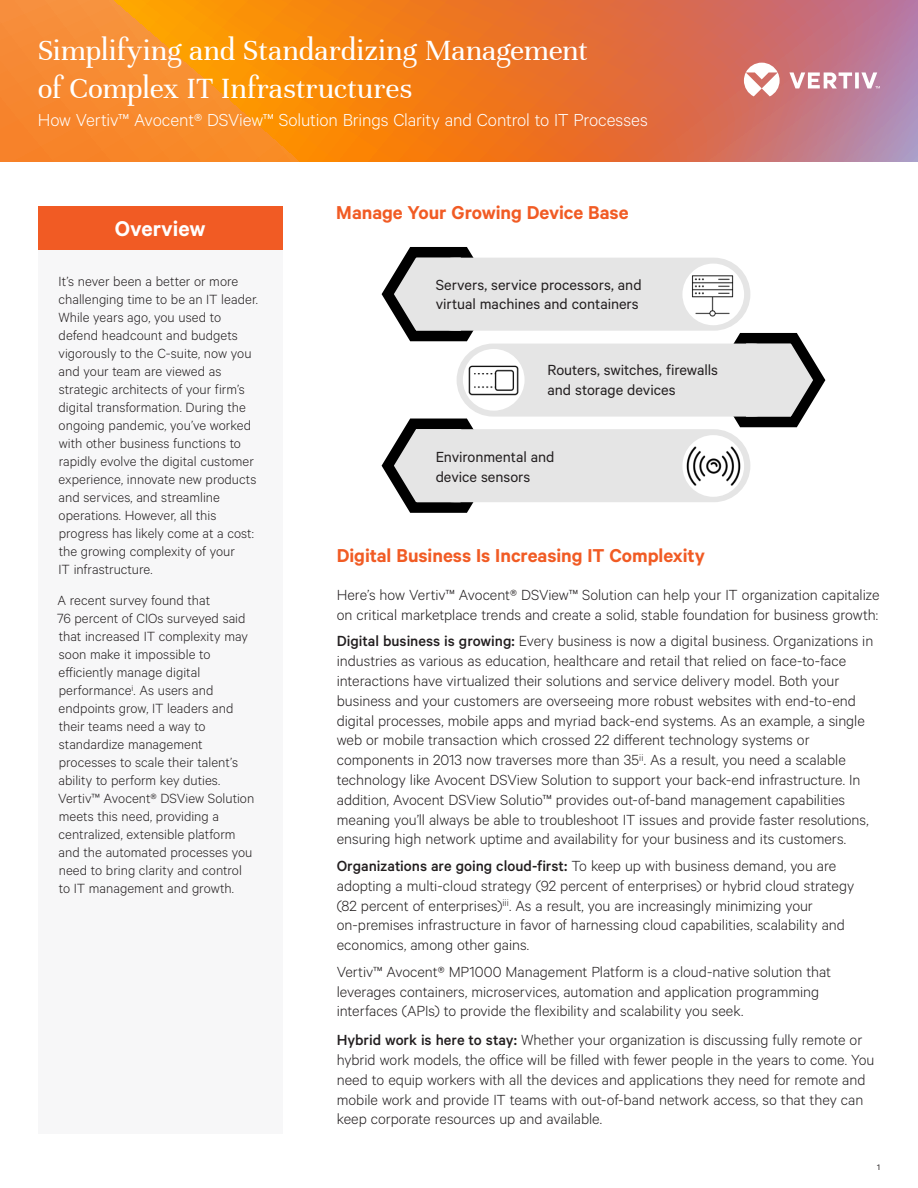
<style>
.page{position:relative;width:918px;height:1188px;background:#fff}
.page>*{position:absolute;margin:0;border:0;box-sizing:border-box;transform-origin:0 0}
.t1{font:31.5px/37.8px "Unna";letter-spacing:-.005em;color:#fff}
.t2{font:600 24px "Calibre";color:#fff}
.t3{font:600 21px "Calibre";color:#f15b24}
.t4{font:300 19.5px "Calibre";letter-spacing:-.005em;color:#fff}
.t5{font:300 16.5px/19.8px "Calibre";color:#231f20}
.t6{font:16.5px/19.8px "Calibre";color:#231f20}
.t7{font:300 15px/18px "Calibre";color:#231f20}
.t8{font:9px "Calibre";color:#231f20}
.s1{font-weight:500}
</style>
<div class="page">
<svg style="left:0;top:0;width:918px;height:162px;background:#e87e36"></svg>
<svg style="left:744px;top:63px;width:136px;height:33px"></svg>
<div style="left:38px;top:250px;width:245px;height:884px;background:#f7f7f8"></div>
<div style="left:38px;top:206px;width:245px;height:44px;background:#f15b24"></div>
<svg style="left:381px;top:247px;width:121px;height:100px"></svg>
<div style="left:418px;top:258px;width:332px;height:73px;background:#e5e5e5;border-radius:37px"></div>
<div style="left:682px;top:264px;width:62px;height:61px;background:#fff;border-radius:50%"></div>
<img style="left:687px;top:273px;width:51px;height:45px">
<svg style="left:705px;top:328px;width:121px;height:100px"></svg>
<div style="left:457px;top:344px;width:332px;height:73px;background:#e5e5e5;border-radius:37px"></div>
<div style="left:463px;top:349px;width:62px;height:62px;background:#fff;border-radius:50%"></div>
<svg style="left:381px;top:409px;width:121px;height:104px"></svg>
<div style="left:418px;top:429px;width:332px;height:73px;background:#e5e5e5;border-radius:37px"></div>
<div style="left:682px;top:435px;width:62px;height:62px;background:#fff;border-radius:50%"></div>
<img style="left:457px;top:360px;width:68px;height:39px">
<img style="left:682px;top:446px;width:68px;height:41px">
<h1 class="t1" style="left:38px;top:32px;width:552px">Simplifying and Standardizing Management of Complex IT Infrastructures</h1>
<p class="t4" style="left:38px;top:108px;width:612px">How Vertiv™ Avocent® DSView™ Solution Brings Clarity and Control to IT Processes</p>
<h2 class="t2" style="left:115px;top:214px;width:92px">Overview</h2>
<p class="t7" style="left:58px;top:271px;width:201px">It’s never been a better or more challenging time to be an IT leader.<br>While years ago, you used to defend headcount and budgets vigorously to the C-suite, now you and your team are viewed as strategic architects of your firm’s digital transformation. During the ongoing pandemic, you’ve worked with other business functions to rapidly evolve the digital customer experience, innovate new products and services, and streamline operations. However, all this progress has likely come at a cost: the growing complexity of your<br>IT infrastructure.</p>
<p class="t7" style="left:57px;top:591px;width:199px">A recent survey found that<br>76 percent of CIOs surveyed said that increased IT complexity may soon make it impossible to efficiently manage digital performance<sup>i</sup>. As users and endpoints grow, IT leaders and their teams need a way to standardize management processes to scale their talent’s ability to perform key duties.<br>Vertiv™ Avocent® DSView Solution meets this need, providing a centralized, extensible platform and the automated processes you need to bring clarity and control to IT management and growth.</p>
<p class="t3" style="left:336px;top:200px;width:294px">Manage Your Growing Device Base</p>
<p class="t6" style="left:436px;top:274px;width:207px">Servers, service processors, and virtual machines and containers</p>
<p class="t6" style="left:547px;top:359px;width:172px">Routers, switches, firewalls and storage devices</p>
<p class="t6" style="left:436px;top:447px;width:120px">Environmental and device sensors</p>
<p class="t3" style="left:337px;top:543px;width:370px">Digital Business Is Increasing IT Complexity</p>
<p class="t5" style="left:337px;top:584px;width:544px">Here’s how Vertiv™ Avocent® DSView™ Solution can help your IT organization capitalize on critical marketplace trends and create a solid, stable foundation for business growth:</p>
<p class="t5" style="left:337px;top:631px;width:538px"><span class="s1">Digital business is growing:</span> Every business is now a digital business. Organizations in industries as various as education, healthcare and retail that relied on face-to-face interactions have virtualized their solutions and service delivery model. Both your business and your customers are overseeing more robust websites with end-to-end digital processes, mobile apps and myriad back-end systems. As an example, a single web or mobile transaction which crossed 22 different technology systems or components in 2013 now traverses more than 35<sup>ii</sup>. As a result, you need a scalable technology like Avocent DSView Solution to support your back-end infrastructure. In addition, Avocent DSView Solutio™ provides out-of-band management capabilities meaning you’ll always be able to troubleshoot IT issues and provide faster resolutions, ensuring high network uptime and availability for your business and its customers.</p>
<p class="t5" style="left:337px;top:855px;width:519px"><span class="s1">Organizations are going cloud-first:</span> To keep up with business demand, you are adopting a multi-cloud strategy (92 percent of enterprises) or hybrid cloud strategy (82 percent of enterprises)<sup>iii</sup>. As a result, you are increasingly minimizing your on-premises infrastructure in favor of harnessing cloud capabilities, scalability and economics, among other gains.</p>
<p class="t5" style="left:337px;top:961px;width:496px">Vertiv™ Avocent® MP1000 Management Platform is a cloud-native solution that leverages containers, microservices, automation and application programming interfaces (APIs) to provide the flexibility and scalability you seek.</p>
<p class="t5" style="left:337px;top:1029px;width:539px"><span class="s1">Hybrid work is here to stay:</span> Whether your organization is discussing fully remote or hybrid work models, the office will be filled with fewer people in the years to come. You need to equip workers with all the devices and applications they need for remote and mobile work and provide IT teams with out-of-band network access, so that they can keep corporate resources up and available.</p>
<p class="t8" style="left:877px;top:1162px;width:4px">1</p>
</div>
